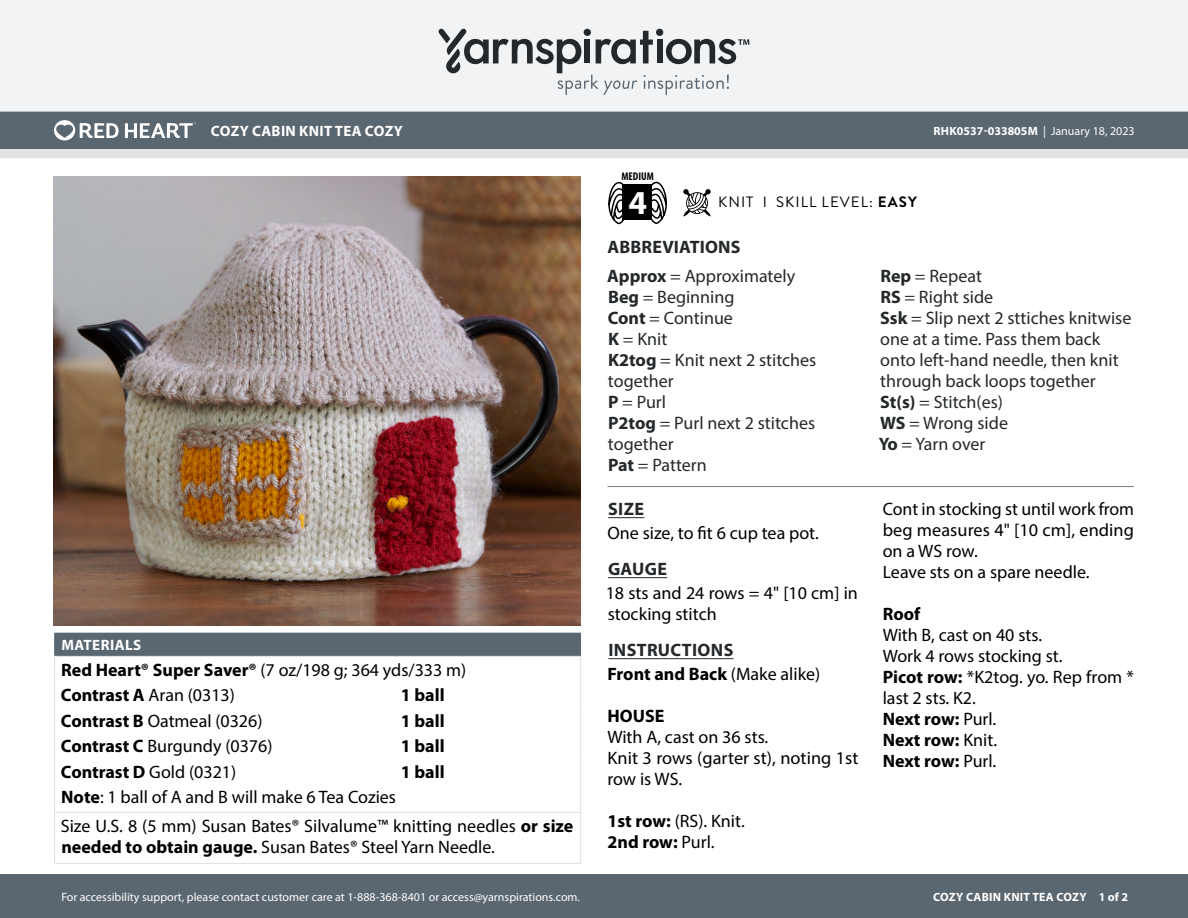
<style>
.page{position:relative;width:1188px;height:918px;background:#fff}
.page>*{position:absolute;margin:0;border:0;box-sizing:border-box;transform-origin:0 0}
.t1{font:700 33.6px "Myriad Pro";color:#fff}
.Abbreviations_-_With{font:18px/21px "Myriad Pro";color:#24282a}
.Body_-__Auto_Style_w{font:18px/21px "Myriad Pro";color:#000}
.Materials_-_Needle{font:18px/21px "Myriad Pro";color:#000}
.Body_-__Auto_Style_w-2{font:700 18px "Myriad Pro";color:#000}
.Material_-__Colors_i{font:18px "Myriad Pro";color:#000}
.Materials_-_Brand{font:18px "Myriad Pro";color:#000}
.Body_-_NO_Automatic{font:18px/21px "Myriad Pro";color:#000}
.Body_-_HEADERS_-_Und{font:700 18px "Myriad Pro";letter-spacing:.02em;color:#24282a}
.Material_-__Colors_i-2{font:700 18px "Myriad Pro";color:#000}
.Materials_-__Header{font:700 15px "Myriad Pro";letter-spacing:.02em;color:#fff}
.Type_of_pattern___Sk{font:15px "Brandon Grotesque";letter-spacing:.07em;color:#000}
.t2{font:12px "Myriad Pro";color:#fff}
.t3{font:700 12px "Myriad Pro";color:#fff}
.t4{font:700 12px "Myriad Pro";letter-spacing:.02em;color:#fff}
.t5{font:700 condensed 11.25px "Myriad Pro";color:#000}
.s1{font-weight:700}
.s2{font-weight:400}
</style>
<div class="page">
<div style="left:0;top:875px;width:1188px;height:43px;background:#5a6670"></div>
<div style="left:0;top:149px;width:1188px;height:9px;background:#e4e3e3"></div>
<div style="left:0;top:111px;width:1188px;height:38px;background:#5a6670"></div>
<div style="left:0;top:0;width:1188px;height:112px;background:#f2f3f4"></div>
<svg style="left:438px;top:29px;width:311px;height:66px"></svg>
<svg style="left:683px;top:189px;width:28px;height:28px"></svg>
<svg style="left:608px;top:181px;width:18px;height:43px"></svg>
<svg style="left:649px;top:181px;width:18px;height:43px"></svg>
<div style="left:622px;top:185px;width:30px;height:35px;background:#000"></div>
<svg style="left:54px;top:120px;width:65px;height:20px"></svg>
<svg style="left:125px;top:122px;width:71px;height:16px"></svg>
<img style="left:54px;top:177px;width:527px;height:448px">
<hr style="left:608px;top:517px;width:36px;height:1px;background:#24282a">
<hr style="left:608px;top:577px;width:59px;height:1px;background:#24282a">
<hr style="left:608px;top:658px;width:126px;height:1px;background:#24282a">
<hr style="left:608px;top:486px;width:526px;height:1px;background:#7d7d7d">
<div style="left:55px;top:633px;width:525px;height:23px;background:#5a6670"></div>
<hr style="left:54px;top:633px;width:342px;height:1px;background:#5a6670">
<hr style="left:396px;top:633px;width:185px;height:1px;background:#5a6670">
<hr style="left:54px;top:656px;width:342px;height:1px;background:#e4e3e3">
<hr style="left:396px;top:656px;width:185px;height:1px;background:#e4e3e3">
<svg style="left:54px;top:634px;width:1px;height:178px"></svg>
<hr style="left:54px;top:813px;width:1px;height:50px;background:#e4e3e3">
<svg style="left:580px;top:634px;width:1px;height:178px"></svg>
<hr style="left:580px;top:813px;width:1px;height:50px;background:#e4e3e3">
<hr style="left:54px;top:812px;width:342px;height:1px;background:#e4e3e3">
<hr style="left:396px;top:812px;width:185px;height:1px;background:#e4e3e3">
<hr style="left:54px;top:863px;width:342px;height:1px;background:#e4e3e3">
<hr style="left:396px;top:863px;width:185px;height:1px;background:#e4e3e3">
<p class="Materials_-__Header" style="left:211px;top:121px;width:193px">COZY CABIN KNIT TEA COZY</p>
<p class="Materials_-__Header" style="left:61px;top:636px;width:81px">MATERIALS</p>
<p class="Materials_-_Brand" style="left:61px;top:659px;width:407px"><span class="s1">Red Heart® Super Saver®</span> (7 oz/198 g; 364 yds/333 m)</p>
<p class="Material_-__Colors_i" style="left:61px;top:684px;width:176px"><span class="s1">Contrast A</span> Aran (0313)</p>
<p class="Material_-__Colors_i-2" style="left:401px;top:684px;width:45px">1 ball</p>
<p class="Material_-__Colors_i" style="left:61px;top:710px;width:203px"><span class="s1">Contrast B</span> Oatmeal (0326)</p>
<p class="Material_-__Colors_i-2" style="left:401px;top:709px;width:45px">1 ball</p>
<p class="Material_-__Colors_i" style="left:61px;top:735px;width:213px"><span class="s1">Contrast C</span> Burgundy (0376)</p>
<p class="Material_-__Colors_i-2" style="left:401px;top:735px;width:45px">1 ball</p>
<p class="Material_-__Colors_i" style="left:61px;top:761px;width:177px"><span class="s1">Contrast D</span> Gold (0321)</p>
<p class="Material_-__Colors_i-2" style="left:401px;top:760px;width:45px">1 ball</p>
<p class="Materials_-_Needle" style="left:61px;top:787px;width:336px"><span class="s1">Note</span>: 1 ball of A and B will make 6 Tea Cozies</p>
<p class="Materials_-_Needle" style="left:61px;top:815px;width:514px">Size U.S. 8 (5 mm) Susan Bates® Silvalume™ knitting needles <span class="s1">or size needed to obtain gauge.</span> Susan Bates® Steel Yarn Needle.</p>
<p class="t2" style="left:61px;top:889px;width:520px">For accessibility support, please contact customer care at 1-888-368-8401 or access@yarnspirations.com.</p>
<p class="t5" style="left:621px;top:169px;width:34px">MEDIUM</p>
<h1 class="t1" style="left:629px;top:180px;width:20px">4</h1>
<p class="Type_of_pattern___Sk" style="left:718px;top:192px;width:200px">KNIT I SKILL LEVEL: <span class="s1">EASY</span></p>
<p class="Body_-_HEADERS_-_Und" style="left:608px;top:235px;width:135px">ABBREVIATIONS</p>
<p class="t3" style="left:934px;top:123px;width:203px">RHK0537-033805M <span class="s2">| January 18, 2023</span></p>
<p class="Abbreviations_-_With" style="left:607px;top:265px;width:189px"><span class="s1">Approx</span> = Approximately</p>
<p class="Abbreviations_-_With" style="left:608px;top:286px;width:128px"><span class="s1">Beg</span> = Beginning</p>
<p class="Abbreviations_-_With" style="left:608px;top:307px;width:127px"><span class="s1">Cont</span> = Continue</p>
<p class="Abbreviations_-_With" style="left:608px;top:328px;width:61px"><span class="s1">K</span> = Knit</p>
<p class="Abbreviations_-_With" style="left:608px;top:349px;width:210px"><span class="s1">K2tog</span> = Knit next 2 stitches together</p>
<p class="Abbreviations_-_With" style="left:608px;top:391px;width:60px"><span class="s1">P</span> = Purl</p>
<p class="Abbreviations_-_With" style="left:608px;top:412px;width:209px"><span class="s1">P2tog</span> = Purl next 2 stitches together</p>
<p class="Abbreviations_-_With" style="left:608px;top:454px;width:100px"><span class="s1">Pat</span> = Pattern</p>
<p class="Body_-_HEADERS_-_Und" style="left:608px;top:497px;width:37px">SIZE</p>
<p class="Body_-__Auto_Style_w" style="left:608px;top:522px;width:213px">One size, to fit 6 cup tea pot.</p>
<p class="Body_-_HEADERS_-_Und" style="left:608px;top:557px;width:61px">GAUGE</p>
<p class="Body_-_NO_Automatic" style="left:606px;top:582px;width:254px">18 sts and 24 rows = 4" [10 cm] in stocking stitch</p>
<p class="Body_-_HEADERS_-_Und" style="left:608px;top:638px;width:126px">INSTRUCTIONS</p>
<p class="Body_-__Auto_Style_w-2" style="left:608px;top:662px;width:214px">Front and Back <span class="s2">(Make alike)</span></p>
<p class="Body_-__Auto_Style_w-2" style="left:608px;top:704px;width:58px">HOUSE</p>
<p class="Body_-__Auto_Style_w" style="left:608px;top:726px;width:162px">With A, cast on 36 sts.</p>
<p class="Body_-__Auto_Style_w" style="left:608px;top:747px;width:253px">Knit 3 rows (garter st), noting 1st row is WS.</p>
<p class="Body_-__Auto_Style_w" style="left:608px;top:810px;width:139px"><span class="s1">1st row:</span> (RS). Knit.</p>
<p class="Body_-__Auto_Style_w-2" style="left:608px;top:830px;width:109px">2nd row: <span class="s2">Purl.</span></p>
<p class="Abbreviations_-_With" style="left:880px;top:265px;width:103px"><span class="s1">Rep</span> = Repeat</p>
<p class="Abbreviations_-_With" style="left:880px;top:286px;width:114px"><span class="s1">RS</span> = Right side</p>
<p class="Abbreviations_-_With" style="left:880px;top:307px;width:253px"><span class="s1">Ssk</span> = Slip next 2 sttiches knitwise one at a time. Pass them back onto left-hand needle, then knit through back loops together</p>
<p class="Abbreviations_-_With" style="left:880px;top:391px;width:124px"><span class="s1">St(s)</span> = Stitch(es)</p>
<p class="Abbreviations_-_With" style="left:880px;top:412px;width:129px"><span class="s1">WS</span> = Wrong side</p>
<p class="Abbreviations_-_With" style="left:879px;top:433px;width:108px"><span class="s1">Yo</span> = Yarn over</p>
<p class="Body_-__Auto_Style_w" style="left:883px;top:498px;width:253px;text-align:justify">Cont in stocking st until work from beg measures 4" [10 cm], ending on a WS row.</p>
<p class="Body_-__Auto_Style_w" style="left:883px;top:561px;width:208px">Leave sts on a spare needle.</p>
<p class="Body_-__Auto_Style_w-2" style="left:883px;top:602px;width:39px">Roof</p>
<p class="Body_-__Auto_Style_w" style="left:883px;top:624px;width:161px">With B, cast on 40 sts.</p>
<p class="Body_-__Auto_Style_w" style="left:883px;top:645px;width:181px">Work 4 rows stocking st.</p>
<p class="Body_-__Auto_Style_w" style="left:883px;top:666px;width:253px"><span class="s1">Picot row:</span> *K2tog. yo. Rep from * last 2 sts. K2.</p>
<p class="Body_-__Auto_Style_w-2" style="left:883px;top:707px;width:115px">Next row: <span class="s2">Purl.</span></p>
<p class="Body_-__Auto_Style_w-2" style="left:883px;top:728px;width:116px">Next row: <span class="s2">Knit.</span></p>
<p class="Body_-__Auto_Style_w-2" style="left:883px;top:749px;width:115px">Next row: <span class="s2">Purl.</span></p>
<p class="t4" style="left:933px;top:889px;width:197px">COZY CABIN KNIT TEA COZY 1 of 2</p>
</div>
